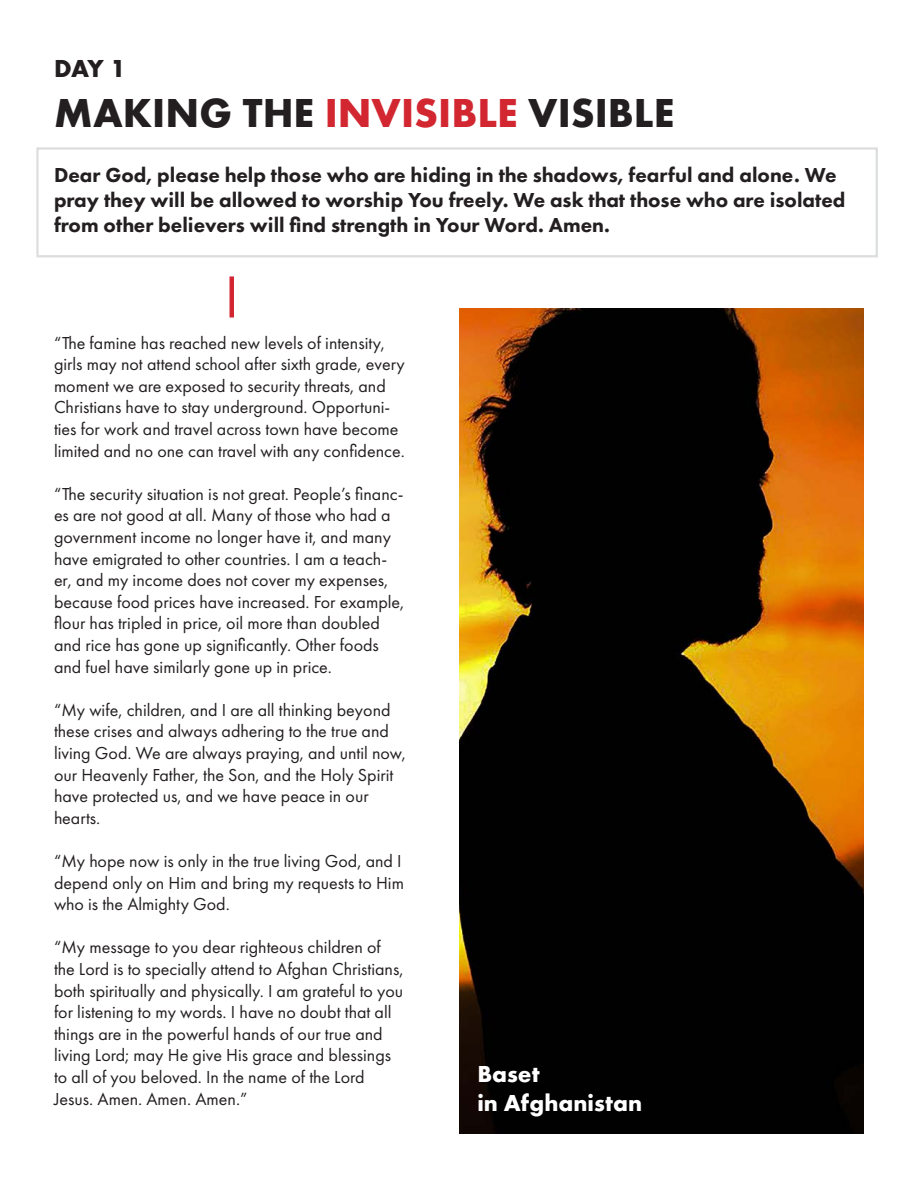
<style>
.page{position:relative;width:918px;height:1188px;background:#fff}
.page>*{position:absolute;margin:0;border:0;box-sizing:border-box;transform-origin:0 0}
.t1{font:700 42px "Futura";color:#231f20}
.t2{font:700 25.5px "Futura";color:#231f20}
.t3{font:700 24px "Futura";color:#fff}
.t4{font:800 21px/25.2px "Futura PT";color:#231f20}
.t5{font:18px/21.6px "Futura PT";color:#231f20}
.s1{color:#d22630}
</style>
<div class="page">
<img style="left:459px;top:309px;width:405px;height:825px">
<hr style="left:230px;top:276px;width:4px;height:42px;background:#d22630">
<div style="left:36px;top:147px;width:842px;height:110px;border:2px solid #dcdddf"></div>
<p class="t2" style="left:54px;top:50px;width:73px">DAY 1</p>
<p class="t1" style="left:54px;top:84px;width:622px">MAKING THE <span class="s1">INVISIBLE</span> VISIBLE</p>
<p class="t4" style="left:54px;top:162px;width:793px">Dear God, please help those who are hiding in the shadows, fearful and alone. We pray they will be allowed to worship You freely. We ask that those who are isolated from other believers will find strength in Your Word. Amen.</p>
<p class="t5" style="left:54px;top:332px;width:352px">“The famine has reached new levels of intensity, girls may not attend school after sixth grade, every moment we are exposed to security threats, and Christians have to stay underground. Opportuni&shy;ties for work and travel across town have become limited and no one can travel with any confidence.</p>
<p class="t5" style="left:54px;top:483px;width:352px">“The security situation is not great. People’s financ&shy;es are not good at all. Many of those who had a government income no longer have it, and many have emigrated to other countries. I am a teach&shy;er, and my income does not cover my expenses, because food prices have increased. For example, flour has tripled in price, oil more than doubled and rice has gone up significantly. Other foods and fuel have similarly gone up in price.</p>
<p class="t5" style="left:54px;top:699px;width:354px">“My wife, children, and I are all thinking beyond these crises and always adhering to the true and living God. We are always praying, and until now, our Heavenly Father, the Son, and the Holy Spirit have protected us, and we have peace in our hearts.</p>
<p class="t5" style="left:54px;top:850px;width:352px">“My hope now is only in the true living God, and I depend only on Him and bring my requests to Him who is the Almighty God.</p>
<p class="t5" style="left:54px;top:936px;width:351px">“My message to you dear righteous children of the Lord is to specially attend to Afghan Christians, both spiritually and physically. I am grateful to you for listening to my words. I have no doubt that all things are in the powerful hands of our true and living Lord; may He give His grace and blessings to all of you beloved. In the name of the Lord Jesus. Amen. Amen. Amen.”</p>
<p class="t3" style="left:477px;top:1057px;width:64px">Baset</p>
<p class="t3" style="left:477px;top:1086px;width:166px">in Afghanistan</p>
</div>
